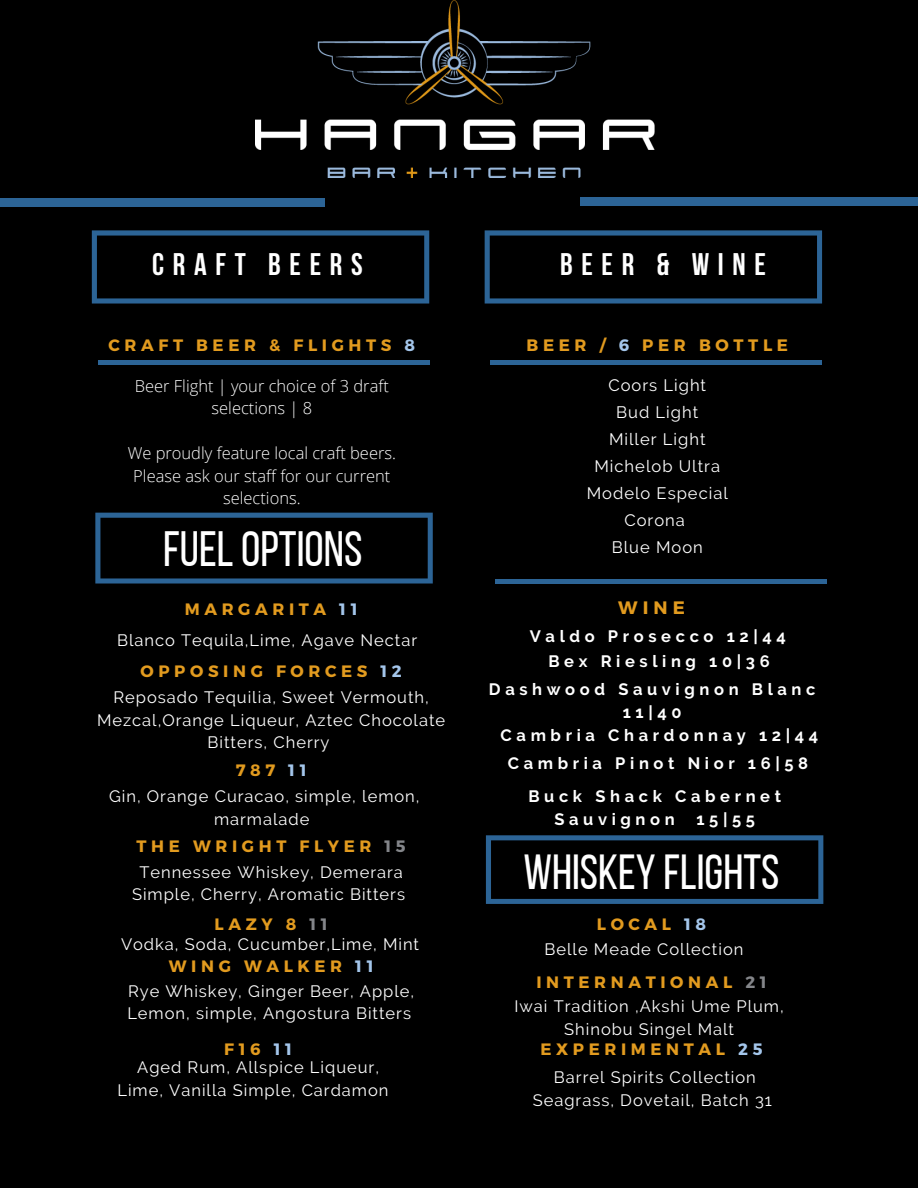
<style>
.page{position:relative;width:918px;height:1188px;background:#000}
.page>*{position:absolute;margin:0;border:0;box-sizing:border-box;transform-origin:0 0}
.t1{font:49.5px "Bebas Neue";color:#fff}
.t2{font:49.2px "Bebas Neue";color:#fff}
.t3{font:700 31.2px "Bebas Neue";letter-spacing:.28em;color:#fff}
.t4{font:700 18px "Montserrat";color:#e29b1f}
.t5{font:16.5px/22.5px "Raleway";letter-spacing:.06em;color:#fff;text-align:center}
.t6{font:700 16.5px "Montserrat";letter-spacing:.28em;color:#e29b1f}
.t7{font:700 16.5px/22.5px "Raleway";letter-spacing:.28em;color:#fff;text-align:center}
.t8{font:300 16.5px/22.5px "Open Sans";color:#fff;text-align:center}
.s1{color:#a4c6eb}
.s2{color:#84868a}
</style>
<div class="page">
<svg style="left:92px;top:230px;width:337px;height:74px"></svg>
<svg style="left:485px;top:230px;width:337px;height:74px"></svg>
<hr style="left:496px;top:580px;width:331px;height:4px;background:#2c6496">
<hr style="left:490px;top:360px;width:332px;height:4px;background:#2c6496">
<div style="left:0;top:198px;width:325px;height:8px;background:#2c6496"></div>
<div style="left:580px;top:198px;width:338px;height:8px;background:#2c6496"></div>
<img style="left:256px;top:0;width:399px;height:178px">
<hr style="left:98px;top:360px;width:332px;height:4px;background:#2c6496">
<svg style="left:95px;top:513px;width:338px;height:71px"></svg>
<svg style="left:486px;top:835px;width:337px;height:69px"></svg>
<p class="t3" style="left:152px;top:252px;width:212px">CRAFT BEERS</p>
<p class="t3" style="left:560px;top:252px;width:207px">BEER &amp; WINE</p>
<p class="t6" style="left:109px;top:334px;width:308px">CRAFT BEER &amp; FLIGHTS <span class="s1">8</span></p>
<p class="t8" style="left:135px;top:374px;width:255px">Beer Flight | your choice of 3 draft selections | 8</p>
<p class="t8" style="left:128px;top:442px;width:270px">We proudly feature local craft beers.<br>Please ask our staff for our current selections.</p>
<p class="t1" style="left:163px;top:529px;width:201px">FUELOPTIONS</p>
<p class="t6" style="left:185px;top:598px;width:174px">MARGARITA <span class="s1">11</span></p>
<p class="t5" style="left:117px;top:629px;width:301px">Blanco Tequila,Lime, Agave Nectar</p>
<p class="t6" style="left:141px;top:661px;width:263px">OPPOSING FORCES <span class="s1">12</span></p>
<p class="t5" style="left:97px;top:686px;width:350px">Reposado Tequilia, Sweet Vermouth,<br>Mezcal,Orange Liqueur, Aztec Chocolate<br>Bitters, Cherry</p>
<p class="t5" style="left:109px;top:785px;width:312px">Gin, Orange Curacao, simple, lemon, marmalade</p>
<p class="t6" style="left:236px;top:760px;width:72px">787 <span class="s1">11</span></p>
<p class="t6" style="left:137px;top:835px;width:271px">THE WRIGHT FLYER <span class="s2">15</span></p>
<p class="t5" style="left:132px;top:861px;width:275px">Tennessee Whiskey, Demerara<br>Simple, Cherry, Aromatic Bitters</p>
<p class="t6" style="left:215px;top:914px;width:115px">LAZY 8 <span class="s2">11</span></p>
<p class="t5" style="left:121px;top:933px;width:300px">Vodka, Soda, Cucumber,Lime, Mint</p>
<p class="t6" style="left:169px;top:956px;width:206px">WING WALKER <span class="s1">11</span></p>
<p class="t5" style="left:127px;top:980px;width:288px;text-align:left">Rye Whiskey, Ginger Beer, Apple,<br>Lemon, simple, Angostura Bitters</p>
<p class="t6" style="left:224px;top:1038px;width:69px">F16 <span class="s1">11</span></p>
<p class="t5" style="left:117px;top:1056px;width:273px;text-align:left;text-indent:20px">Aged Rum, Allspice Liqueur,<br>Lime, Vanilla Simple, Cardamon</p>
<p class="t6" style="left:527px;top:334px;width:263px">BEER / <span class="s1">6</span> PER BOTTLE</p>
<p class="t5" style="left:608px;top:374px;width:99px">Coors Light</p>
<p class="t5" style="left:616px;top:401px;width:84px">Bud Light</p>
<p class="t5" style="left:609px;top:428px;width:98px">Miller Light</p>
<p class="t5" style="left:594px;top:455px;width:127px">Michelob Ultra</p>
<p class="t5" style="left:587px;top:482px;width:143px">Modelo Especial</p>
<p class="t5" style="left:624px;top:509px;width:62px">Corona</p>
<p class="t5" style="left:612px;top:536px;width:93px">Blue Moon</p>
<p class="t4" style="left:618px;top:596px;width:68px">WINE</p>
<p class="t7" style="left:530px;top:625px;width:258px">Valdo Prosecco 12|44</p>
<p class="t7" style="left:548px;top:649px;width:223px">Bex Riesling 10|36</p>
<p class="t7" style="left:489px;top:678px;width:328px">Dashwood Sauvignon Blanc<br>11|40</p>
<p class="t7" style="left:501px;top:724px;width:319px">Cambria Chardonnay 12|44</p>
<p class="t7" style="left:508px;top:752px;width:302px">Cambria Pinot Nior 16|58</p>
<p class="t7" style="left:554px;top:785px;width:228px;text-align:left;text-indent:-26px">Buck Shack Cabernet<br>Sauvignon</p>
<p class="t7" style="left:697px;top:807px;width:60px">15|55</p>
<p class="t2" style="left:523px;top:852px;width:258px">WHISKEY FLIGHTS</p>
<p class="t6" style="left:597px;top:914px;width:111px">LOCAL <span class="s1">18</span></p>
<p class="t5" style="left:544px;top:938px;width:200px">Belle Meade Collection</p>
<p class="t6" style="left:536px;top:972px;width:232px">INTERNATIONAL <span class="s2">21</span></p>
<p class="t5" style="left:515px;top:995px;width:271px">Iwai Tradition ,Akshi Ume Plum,<br>Shinobu Singel Malt</p>
<p class="t5" style="left:554px;top:1066px;width:203px">Barrel Spirits Collection</p>
<p class="t5" style="left:533px;top:1089px;width:241px">Seagrass, Dovetail, Batch 31</p>
<p class="t6" style="left:541px;top:1038px;width:224px">EXPERIMENTAL <span class="s1">25</span></p>
</div>
